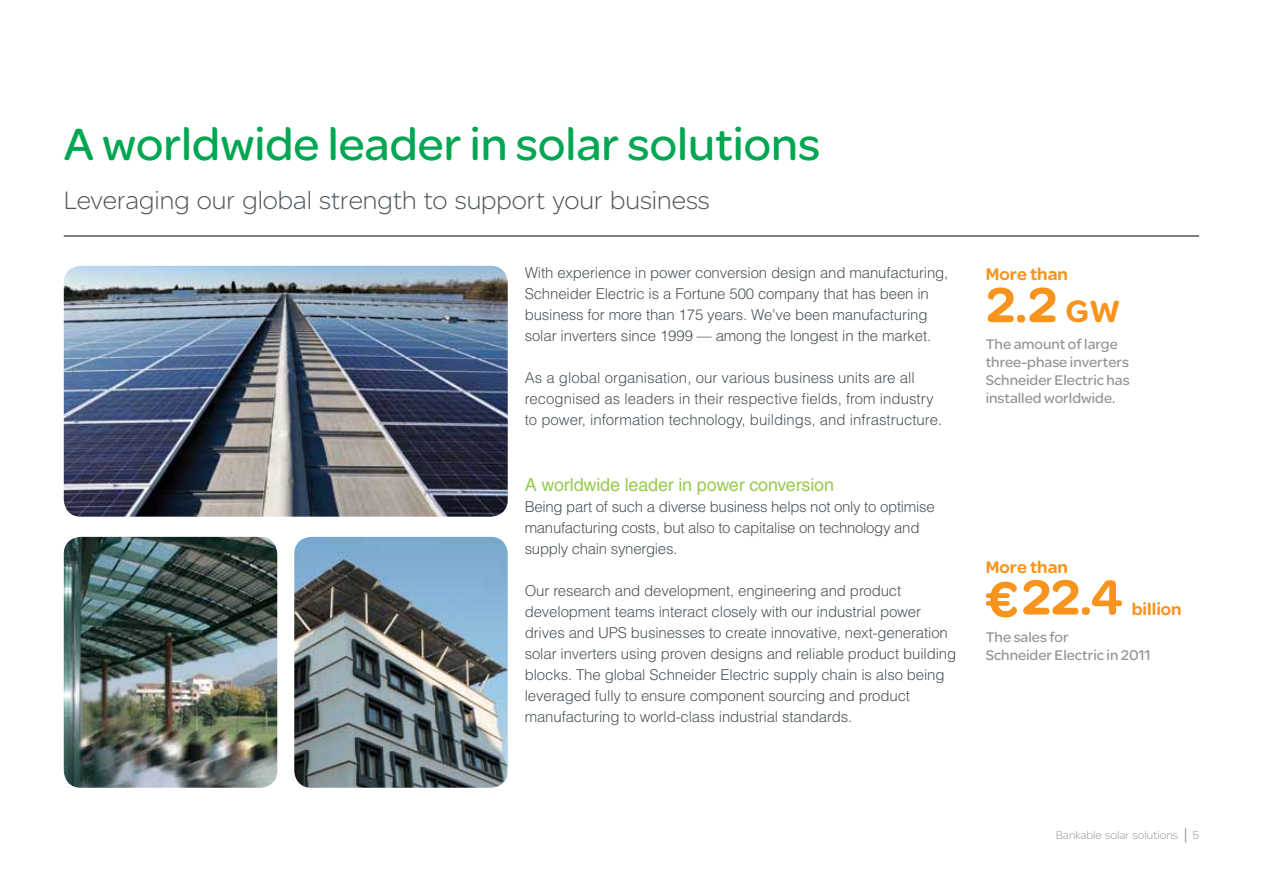
<style>
.page{position:relative;width:1263px;height:893px;background:#fff}
.page>*{position:absolute;margin:0;border:0;box-sizing:border-box;transform-origin:0 0}
.t1{font:900 52.5px "SE Optimist";color:#f7941e}
.t2{font:48px "SE Optimist";color:#00a651}
.t3{font:300 27px "SE Optimist";color:#4d555b}
.t4{font:18px "Helvetica";letter-spacing:-.01em;color:#98cb4f}
.t5{font:900 18px "SE Optimist";color:#f7941e}
.t6{font:300 15px/21px "Helvetica";letter-spacing:-.01em;color:#4d555b}
.t7{font:15px/18px "SE Optimist";color:#939598}
.t8{font:300 12px "SE Optimist";color:#939598}
.s1{font-size:33px}
.s2{font-family:"Times New Roman";font-weight:400}
</style>
<div class="page">
<hr style="left:64px;top:236px;width:1135px;height:1px;background:#000">
<img style="left:64px;top:266px;width:444px;height:251px">
<img style="left:64px;top:537px;width:213px;height:251px">
<img style="left:294px;top:537px;width:214px;height:251px">
<svg style="left:986px;top:582px;width:31px;height:35px"></svg>
<h2 class="t2" style="left:64px;top:111px;width:758px">A worldwide leader in solar solutions</h2>
<h3 class="t3" style="left:64px;top:182px;width:648px">Leveraging our global strength to support your business</h3>
<p class="t6" style="left:525px;top:262px;width:425px">With experience in power conversion design and manufacturing, Schneider Electric is a Fortune 500 company that has been in business for more than 175 years. We’ve been manufacturing solar inverters since 1999 — among the longest in the market.</p>
<p class="t6" style="left:525px;top:367px;width:419px">As a global organisation, our various business units are all recognised as leaders in their respective fields, from industry to power, information technology, buildings, and infrastructure.</p>
<p class="t4" style="left:525px;top:475px;width:311px">A worldwide leader in power conversion</p>
<p class="t6" style="left:525px;top:496px;width:411px">Being part of such a diverse business helps not only to optimise manufacturing costs, but also to capitalise on technology and supply chain synergies.</p>
<p class="t6" style="left:525px;top:580px;width:433px">Our research and development, engineering and product development teams interact closely with our industrial power drives and UPS businesses to create innovative, next-generation solar inverters using proven designs and reliable product building blocks. The global Schneider Electric supply chain is also being leveraged fully to ensure component sourcing and product manufacturing to world-class industrial standards.</p>
<p class="t5" style="left:986px;top:261px;width:84px">More than</p>
<h1 class="t1" style="left:986px;top:267px;width:136px">2.2 <span class="s1">GW</span></h1>
<p class="t7" style="left:986px;top:335px;width:146px">The amount of large three-phase inverters<br>Schneider Electric has installed worldwide.</p>
<p class="t5" style="left:986px;top:554px;width:84px">More than</p>
<h1 class="t1" style="left:1021px;top:560px;width:103px">22.4</h1>
<p class="t5" style="left:1132px;top:596px;width:52px">billion</p>
<p class="t7" style="left:986px;top:628px;width:166px">The sales for<br>Schneider Electric in 2011</p>
<p class="t8" style="left:1056px;top:827px;width:145px">Bankable solar solutions <span class="s2">│</span> 5</p>
</div>
